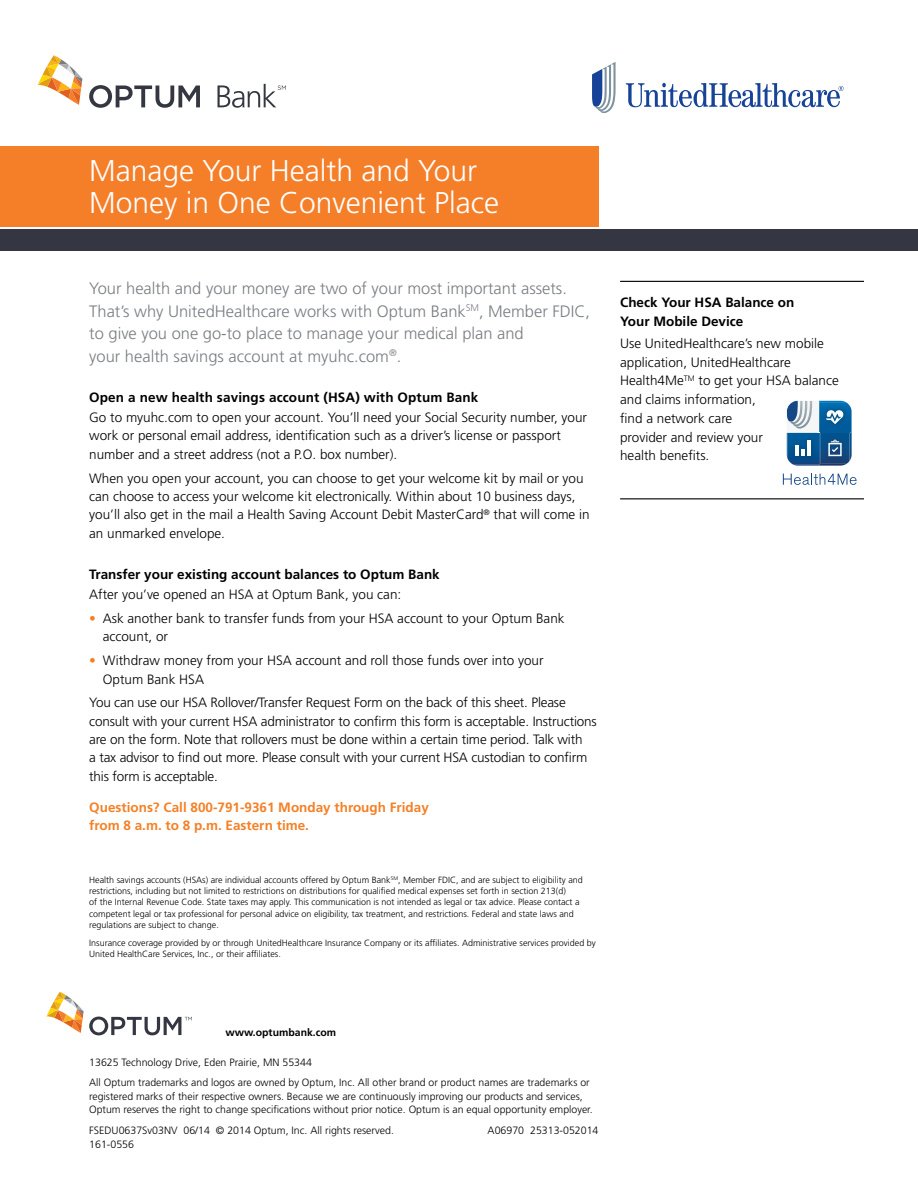
<style>
.page{position:relative;width:918px;height:1188px;background:#fff}
.page>*{position:absolute;margin:0;border:0;box-sizing:border-box;transform-origin:0 0}
.t1{font:300 30px/31.5px "Frutiger LT Std";color:#fff}
.t2{font:300 16.5px/22.5px "Frutiger LT Std";color:#797d82}
.t3{font:300 13.5px/18.3px "Frutiger LT Std";color:#000}
.t4{font:700 13.5px/18.8px "Frutiger LT Std";color:#000}
.t5{font:700 13.5px/18px "Frutiger LT Std";color:#f58025}
.t6{font:700 13.5px "Frutiger";letter-spacing:.01em;color:#000}
.t7{font:300 10.65px "Frutiger LT Std";color:#000}
.t8{font:300 10.5px/13.6px "Frutiger LT Std";color:#000}
.t9{font:700 10.5px "Frutiger LT Std";color:#000}
.t10{font:300 9px/11.2px "Frutiger LT Std";color:#000}
.s1{color:#f57e29}
.s2{color:#f58025}
</style>
<div class="page">
<div style="left:0;top:146px;width:599px;height:81px;background:#f57e29"></div>
<div style="left:0;top:230px;width:918px;height:21px;background:#343741"></div>
<svg style="left:626px;top:83px;width:218px;height:24px"></svg>
<svg style="left:592px;top:62px;width:24px;height:51px"></svg>
<hr style="left:620px;top:281px;width:244px;height:1px;background:#000">
<hr style="left:620px;top:498px;width:244px;height:1px;background:#000">
<svg style="left:787px;top:401px;width:65px;height:65px"></svg>
<svg style="left:783px;top:474px;width:74px;height:11px"></svg>
<svg style="left:46px;top:992px;width:146px;height:43px"></svg>
<svg style="left:89px;top:85px;width:111px;height:23px"></svg>
<svg style="left:217px;top:84px;width:69px;height:24px"></svg>
<svg style="left:38px;top:55px;width:44px;height:50px"></svg>
<h1 class="t1" style="left:89px;top:156px;width:412px">Manage Your Health and Your<br>Money in One Convenient Place</h1>
<p class="t2" style="left:89px;top:277px;width:502px">Your health and your money are two of your most important assets.<br>That’s why UnitedHealthcare works with Optum Bank<sup>SM</sup>, Member FDIC, to give you one go-to place to manage your medical plan and<br>your health savings account at myuhc.com<sup>®</sup>.</p>
<p class="t6" style="left:89px;top:389px;width:391px">Open a new health savings account (HSA) with Optum Bank</p>
<p class="t3" style="left:89px;top:408px;width:499px">Go to myuhc.com to open your account. You’ll need your Social Security number, your work or personal email address, identification such as a driver’s license or passport number and a street address (not a P.O. box number).</p>
<p class="t3" style="left:89px;top:469px;width:502px">When you open your account, you can choose to get your welcome kit by mail or you can choose to access your welcome kit electronically. Within about 10 business days, you’ll also get in the mail a Health Saving Account Debit MasterCard<sup>®</sup> that will come in an unmarked envelope.</p>
<p class="t4" style="left:89px;top:565px;width:352px">Transfer your existing account balances to Optum Bank</p>
<p class="t3" style="left:89px;top:586px;width:314px">After you’ve opened an HSA at Optum Bank, you can:</p>
<p class="t3" style="left:103px;top:609px;width:463px;text-indent:-14px"><span class="s1">•</span> Ask another bank to transfer funds from your HSA account to your Optum Bank account, or</p>
<p class="t3" style="left:103px;top:652px;width:442px;text-indent:-14px"><span class="s2">•</span> Withdraw money from your HSA account and roll those funds over into your<br>Optum Bank HSA</p>
<p class="t3" style="left:89px;top:694px;width:509px">You can use our HSA Rollover/Transfer Request Form on the back of this sheet. Please consult with your current HSA administrator to confirm this form is acceptable. Instructions are on the form. Note that rollovers must be done within a certain time period. Talk with<br>a tax advisor to find out more. Please consult with your current HSA custodian to confirm this form is acceptable.</p>
<p class="t5" style="left:89px;top:799px;width:341px">Questions? Call 800-791-9361 Monday through Friday from 8 a.m. to 8 p.m. Eastern time.</p>
<p class="t10" style="left:89px;top:874px;width:495px">Health savings accounts (HSAs) are individual accounts offered by Optum Bank<sup>SM</sup>, Member FDIC, and are subject to eligibility and restrictions, including but not limited to restrictions on distributions for qualified medical expenses set forth in section 213(d)<br>of the Internal Revenue Code. State taxes may apply. This communication is not intended as legal or tax advice. Please contact a competent legal or tax professional for personal advice on eligibility, tax treatment, and restrictions. Federal and state laws and regulations are subject to change.</p>
<p class="t10" style="left:89px;top:937px;width:508px">Insurance coverage provided by or through UnitedHealthcare Insurance Company or its affiliates. Administrative services provided by<br>United HealthCare Services, Inc., or their affiliates.</p>
<p class="t4" style="left:620px;top:293px;width:176px">Check Your HSA Balance on<br>Your Mobile Device</p>
<p class="t3" style="left:620px;top:334px;width:220px;line-height:18.8px">Use UnitedHealthcare’s new mobile application, UnitedHealthcare<br>Health4Me<sup>TM</sup> to get your HSA balance and claims information,<br>find a network care<br>provider and review your<br>health benefits.</p>
<p class="t9" style="left:225px;top:1027px;width:112px">www.optumbank.com</p>
<p class="t7" style="left:89px;top:1056px;width:224px">13625 Technology Drive, Eden Prairie, MN 55344</p>
<p class="t8" style="left:89px;top:1076px;width:505px">All Optum trademarks and logos are owned by Optum, Inc. All other brand or product names are trademarks or registered marks of their respective owners. Because we are continuously improving our products and services,<br>Optum reserves the right to change specifications without prior notice. Optum is an equal opportunity employer.</p>
<p class="t7" style="left:89px;top:1124px;width:306px">FSEDU0637Sv03NV 06/14 © 2014 Optum, Inc. All rights reserved.</p>
<p class="t7" style="left:488px;top:1124px;width:112px">A06970 25313-052014</p>
<p class="t7" style="left:89px;top:1138px;width:46px">161-0556</p>
</div>
